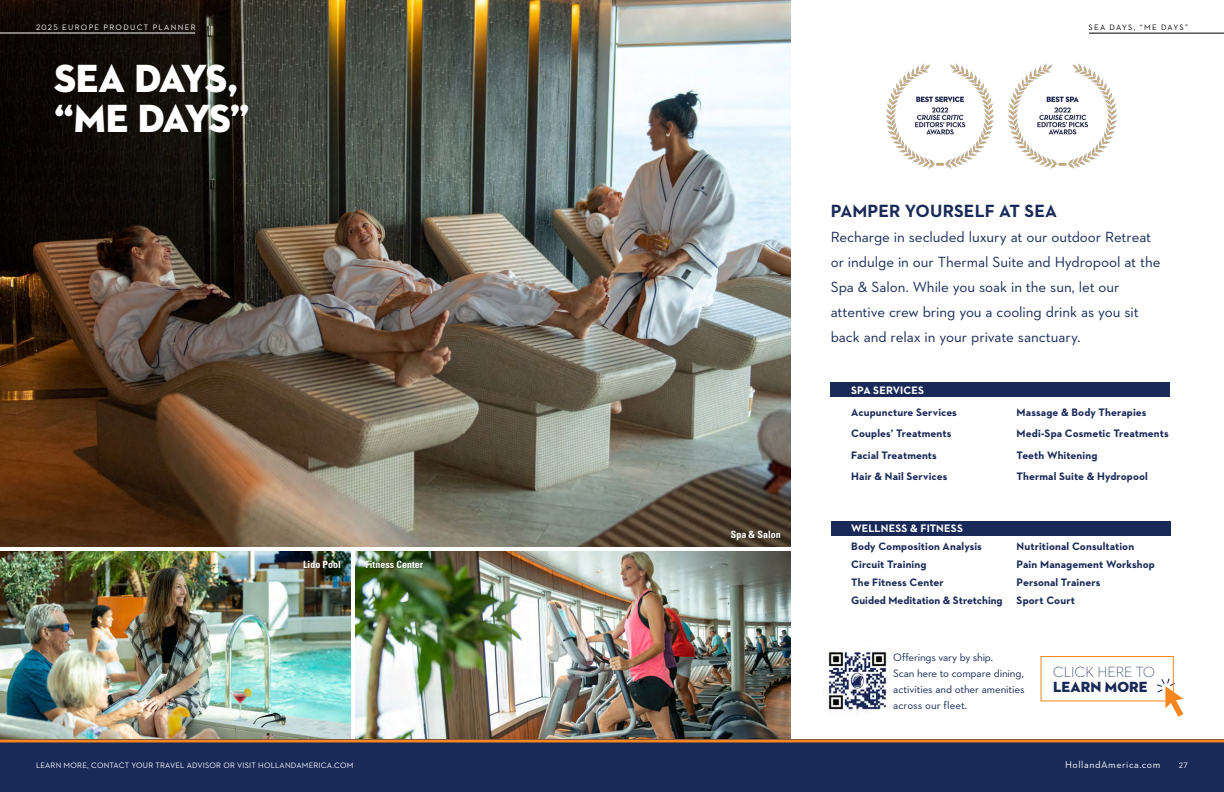
<style>
.page{position:relative;width:1224px;height:792px;background:#fff}
.page>*{position:absolute;margin:0;border:0;box-sizing:border-box;transform-origin:0 0}
.t1{font:40px/40px "Neutraface 2 Display Titling";letter-spacing:-.04em;color:#fff}
.t2{font:700 18px "Neutraface 2 Text";letter-spacing:.005em;color:#192958}
.t3{font:15px/25px "Neutraface 2 Text";letter-spacing:-.005em;color:#192958}
.t4{font:300 15px "Neutraface 2 Display";color:#192958}
.t5{font:15px "Neutraface 2 Display Titling";color:#192958}
.t6{font:700 11px/21.6px "Neutraface 2 Text";letter-spacing:.01em;color:#192958}
.t7{font:11px/16px "Neutraface 2 Text";letter-spacing:-.01em;color:#192958}
.t8{font:700 11px "Neutraface 2 Text";letter-spacing:.015em;color:#fff}
.t9{font:700 condensed 10px "Univers LT Std";color:#fff}
.t10{font:10px "Neutraface 2 Text";letter-spacing:.055em;color:#fff}
.t11{font:8px "Neutraface 2 Text";letter-spacing:.03em;color:#fff}
.t12{font:8px "Neutraface 2 Text";letter-spacing:.16em;color:#fff}
.t13{font:8px "Neutraface 2 Text";letter-spacing:.14em;color:#000}
</style>
<div class="page">
<img style="left:0;top:551px;width:351px;height:188px">
<img style="left:356px;top:551px;width:434px;height:188px">
<img style="left:0;top:0;width:790px;height:547px">
<div style="left:731px;top:530px;width:50px;height:11px;background:#000;opacity:.35"></div>
<div style="left:304px;top:561px;width:37px;height:8px;background:#000;opacity:.35"></div>
<div style="left:366px;top:561px;width:58px;height:8px;background:#000;opacity:.35"></div>
<div style="left:0;top:739px;width:1224px;height:53px;background:#192958"></div>
<hr style="left:0;top:739px;width:1224px;height:3px;background:#f6861f">
<hr style="left:0;top:33px;width:195px;height:1px;background:#fff">
<hr style="left:1089px;top:33px;width:135px;height:1px;background:#000">
<div style="left:831px;top:383px;width:339px;height:14px;background:#192958"></div>
<div style="left:831px;top:521px;width:340px;height:14px;background:#192958"></div>
<img style="left:885px;top:63px;width:109px;height:106px">
<img style="left:1008px;top:63px;width:109px;height:106px">
<svg style="left:1157px;top:678px;width:27px;height:39px"></svg>
<div style="left:1041px;top:656px;width:133px;height:45px;border:1px solid #f6861f"></div>
<img style="left:827px;top:651px;width:64px;height:61px">
<p class="t12" style="left:36px;top:22px;width:161px">2025 EUROPE PRODUCT PLANNER</p>
<h1 class="t1" style="left:54px;top:59px;width:197px">SEA DAYS, “ME DAYS”</h1>
<p class="t9" style="left:303px;top:559px;width:39px">Lido Pool</p>
<p class="t9" style="left:365px;top:559px;width:59px">Fitness Center</p>
<p class="t11" style="left:36px;top:761px;width:319px">LEARN MORE, CONTACT YOUR TRAVEL ADVISOR OR VISIT HOLLANDAMERICA.COM</p>
<p class="t13" style="left:1088px;top:22px;width:101px">SEA DAYS, “ME DAYS”</p>
<p class="t9" style="left:731px;top:529px;width:52px">Spa &amp; Salon</p>
<h2 class="t2" style="left:831px;top:200px;width:228px">PAMPER YOURSELF AT SEA</h2>
<p class="t3" style="left:831px;top:224px;width:331px">Recharge in secluded luxury at our outdoor Retreat or indulge in our Thermal Suite and Hydropool at the Spa &amp; Salon. While you soak in the sun, let our attentive crew bring you a cooling drink as you sit back and relax in your private sanctuary.</p>
<p class="t8" style="left:851px;top:383px;width:74px">SPA SERVICES</p>
<p class="t6" style="left:851px;top:401px;width:107px">Acupuncture Services<br>Couples’ Treatments<br>Facial Treatments<br>Hair &amp; Nail Services</p>
<p class="t6" style="left:1017px;top:401px;width:154px">Massage &amp; Body Therapies<br>Medi-Spa Cosmetic Treatments<br>Teeth Whitening<br>Thermal Suite &amp; Hydropool</p>
<p class="t8" style="left:851px;top:522px;width:113px">WELLNESS &amp; FITNESS</p>
<p class="t6" style="left:851px;top:538px;width:153px;line-height:18px">Body Composition Analysis<br>Circuit Training<br>The Fitness Center<br>Guided Meditation &amp; Stretching</p>
<p class="t6" style="left:1017px;top:538px;width:140px;line-height:18px">Nutritional Consultation<br>Pain Management Workshop<br>Personal Trainers<br>Sport Court</p>
<p class="t7" style="left:893px;top:649px;width:133px">Offerings vary by ship.<br>Scan here to compare dining, activities and other amenities across our fleet.</p>
<h3 class="t4" style="left:1053px;top:664px;width:103px">CLICK HERE TO</h3>
<h3 class="t5" style="left:1053px;top:678px;width:96px">LEARN MORE</h3>
<p class="t10" style="left:1065px;top:759px;width:97px">HollandAmerica.com</p>
<p class="t11" style="left:1179px;top:761px;width:11px">27</p>
</div>
